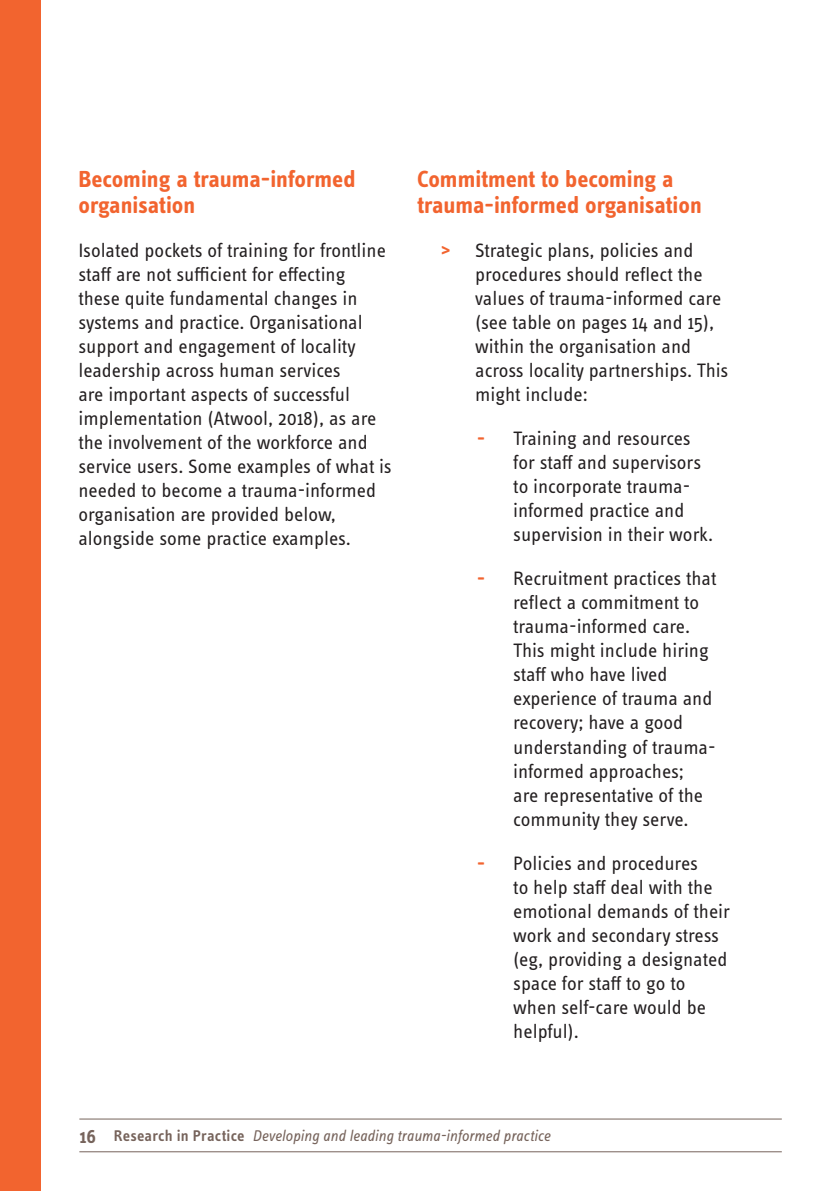
<style>
.page{position:relative;width:840px;height:1191px;background:#fff}
.page>*{position:absolute;margin:0;border:0;box-sizing:border-box;transform-origin:0 0}
.t1{font:700 24px/26.4px "Info Text Pro";color:#f2642f}
.List_Paragraph{font:20px/24px "Info Text Pro";color:#231f20}
.t2{font:italic 16px "Info Text Pro";color:#76635b}
.s1{font-weight:700;color:#f2642f}
.s2{font-weight:600;font-style:normal;font-size:20px}
.s3{font-weight:600;font-style:normal}
</style>
<div class="page">
<div style="left:0;top:0;width:41px;height:1191px;background:#f2642f"></div>
<hr style="left:79px;top:1151px;width:702px;height:1px;background:#76635b">
<hr style="left:79px;top:1118px;width:702px;height:1px;background:#76635b">
<p class="t1" style="left:78px;top:165px;width:278px">Becoming a trauma-informed organisation</p>
<p class="List_Paragraph" style="left:78px;top:238px;width:314px">Isolated pockets of training for frontline staff are not sufficient for effecting these quite fundamental changes in systems and practice. Organisational support and engagement of locality leadership across human services<br>are important aspects of successful implementation (Atwool, 2018), as are the involvement of the workforce and service users. Some examples of what is needed to become a trauma-informed organisation are provided below, alongside some practice examples.</p>
<p class="t1" style="left:417px;top:165px;width:286px">Commitment to becoming a trauma-informed organisation</p>
<p class="List_Paragraph" style="left:475px;top:238px;width:254px;text-indent:-34px"><span class="s1">&gt;</span> Strategic plans, policies and procedures should reflect the values of trauma-informed care (see table on pages 14 and 15), within the organisation and across locality partnerships. This might include:</p>
<p class="List_Paragraph" style="left:513px;top:426px;width:201px;text-indent:-36px"><span class="s1">-</span> Training and resources for staff and supervisors to incorporate trauma&shy;informed practice and supervision in their work.</p>
<p class="List_Paragraph" style="left:513px;top:566px;width:204px;text-indent:-36px"><span class="s1">-</span> Recruitment practices that reflect a commitment to trauma-informed care.<br>This might include hiring staff who have lived experience of trauma and recovery; have a good understanding of trauma&shy;informed approaches;<br>are representative of the community they serve.</p>
<p class="List_Paragraph" style="left:513px;top:850px;width:218px;text-indent:-36px"><span class="s1">-</span> Policies and procedures<br>to help staff deal with the emotional demands of their work and secondary stress (eg, providing a designated space for staff to go to when self-care would be helpful).</p>
<p class="t2" style="left:79px;top:1126px;width:472px"><span class="s2">16</span> <span class="s3">Research in Practice</span> Developing and leading trauma-informed practice</p>
</div>
